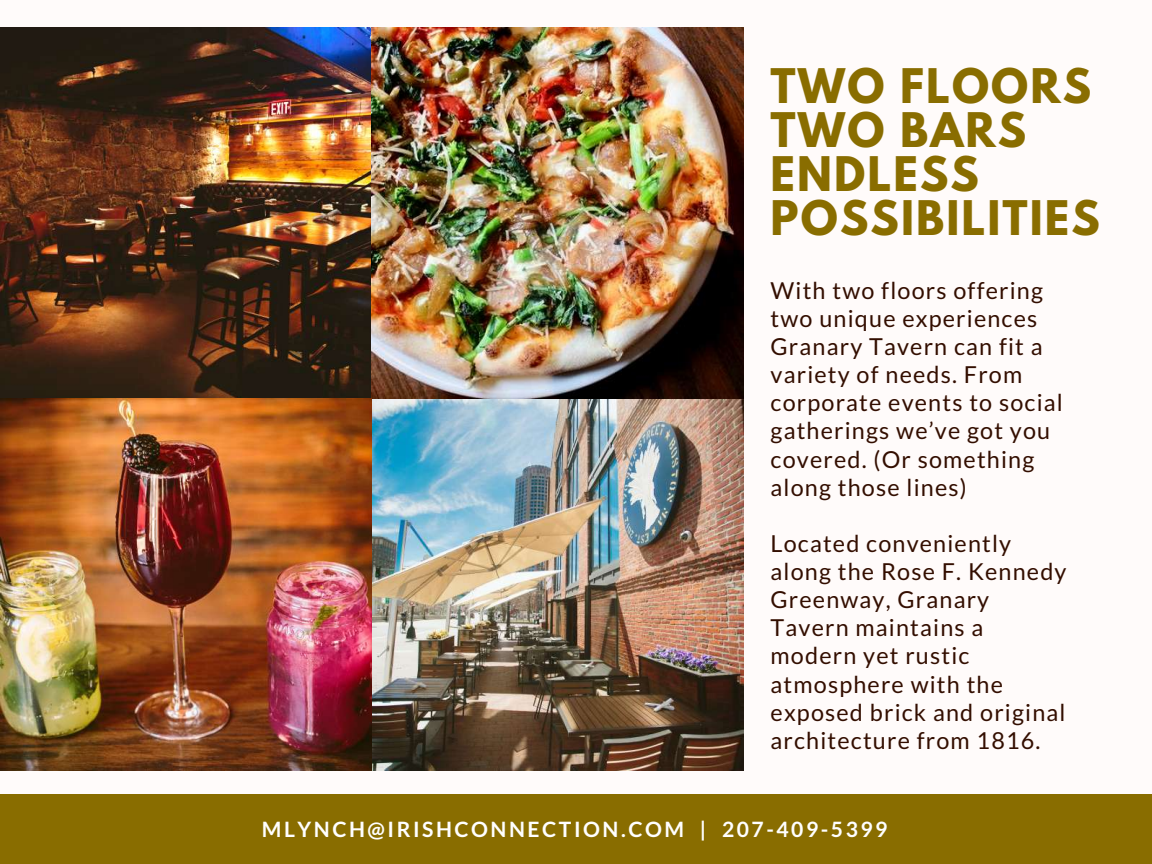
<style>
.page{position:relative;width:1152px;height:864px;background:#fffbfa}
.page>*{position:absolute;margin:0;border:0;box-sizing:border-box;transform-origin:0 0}
.t1{font:700 42.3px/43.8px "League Spartan";letter-spacing:.05em;color:#896d00}
.t2{font:23.4px/28.2px "Lato";letter-spacing:.05em;color:#330e00}
.t3{font:700 21.15px "Lato";letter-spacing:.12em;color:#fff}
</style>
<div class="page">
<div style="left:0;top:794px;width:1152px;height:70px;background:#896d00"></div>
<img style="left:0;top:27px;width:744px;height:744px">
<h1 class="t1" style="left:771px;top:70px;width:331px">TWO FLOORS<br>TWO BARS<br>ENDLESS<br>POSSIBILITIES</h1>
<p class="t2" style="left:771px;top:276px;width:294px">With two floors offering two unique experiences<br>Granary Tavern can fit a variety of needs. From corporate events to social gatherings we’ve got you covered. (Or something along those lines)</p>
<p class="t2" style="left:771px;top:529px;width:297px">Located conveniently along the Rose F. Kennedy<br>Greenway, Granary<br>Tavern maintains a modern yet rustic atmosphere with the exposed brick and original architecture from 1816.</p>
<p class="t3" style="left:262px;top:816px;width:627px">MLYNCH@IRISHCONNECTION.COM | 207-409-5399</p>
</div>
